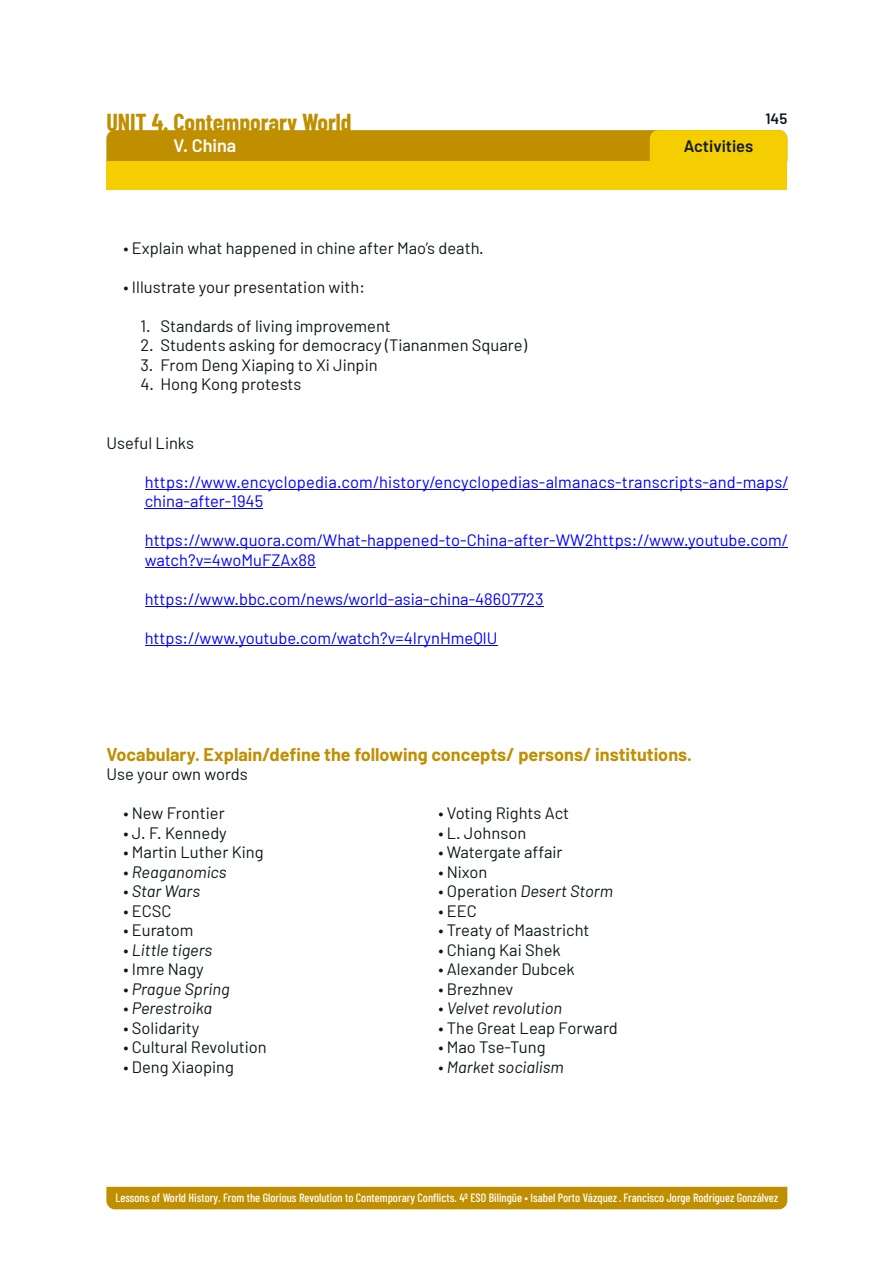
<style>
.page{position:relative;width:894px;height:1263px;background:#fff}
.page>*{position:absolute;margin:0;border:0;box-sizing:border-box;transform-origin:0 0}
.t1{font:700 24px "Barlow Condensed";color:#bf8f00}
.t2{font:700 18px "Barlow";color:#bf8f00}
.t3{font:600 18px "Barlow";color:#fff}
.t4{font:16.5px "Barlow";color:#0d181c}
.t5{font:16.5px/19.5px "Barlow";letter-spacing:.005em;color:#00f}
.t6{font:italic 16.5px "Barlow";color:#0d181c}
.t7{font:600 16.5px "Barlow";color:#0d181c}
.t8{font:600 15px "Barlow";color:#0d181c}
.t9{font:500 12px "Barlow Condensed";color:#fff}
.s1{font-style:normal}
</style>
<div class="page">
<div style="left:106px;top:1187px;width:681px;height:22px;background:#bf8f00"></div>
<svg style="left:106px;top:130px;width:681px;height:31px;background:#c99c01"></svg>
<hr style="left:145px;top:489px;width:642px;height:1px;background:#00f">
<hr style="left:145px;top:508px;width:118px;height:1px;background:#00f">
<hr style="left:145px;top:547px;width:642px;height:1px;background:#00f">
<hr style="left:145px;top:567px;width:170px;height:1px;background:#00f">
<hr style="left:145px;top:606px;width:398px;height:1px;background:#00f">
<hr style="left:145px;top:645px;width:352px;height:1px;background:#00f">
<div style="left:106px;top:161px;width:681px;height:29px;background:#f4ce00"></div>
<h1 class="t1" style="left:106px;top:107px;width:247px">UNIT 4. Contemporary World</h1>
<p class="t8" style="left:765px;top:109px;width:23px">145</p>
<p class="t3" style="left:173px;top:134px;width:64px">V. China</p>
<p class="t7" style="left:683px;top:136px;width:71px">Activities</p>
<p class="t4" style="left:123px;top:237px;width:362px">• Explain what happened in chine after Mao’s death.</p>
<p class="t4" style="left:123px;top:276px;width:243px">• Illustrate your presentation with:</p>
<p class="t4" style="left:140px;top:315px;width:252px">1. Standards of living improvement</p>
<p class="t4" style="left:140px;top:334px;width:388px">2. Students asking for democracy (Tiananmen Square)</p>
<p class="t4" style="left:140px;top:354px;width:238px">3. From Deng Xiaping to Xi Jinpin</p>
<p class="t4" style="left:140px;top:374px;width:163px">4. Hong Kong protests</p>
<p class="t4" style="left:106px;top:432px;width:89px">Useful Links</p>
<p class="t5" style="left:145px;top:471px;width:645px">https://www.encyclopedia.com/history/encyclopedias-almanacs-transcripts-and-maps/ china-after-1945</p>
<p class="t5" style="left:145px;top:530px;width:644px">https://www.quora.com/What-happened-to-China-after-WW2https://www.youtube.com/ watch?v=4woMuFZAx88</p>
<p class="t5" style="left:145px;top:588px;width:400px">https://www.bbc.com/news/world-asia-china-48607723</p>
<p class="t5" style="left:145px;top:627px;width:354px">https://www.youtube.com/watch?v=4IrynHmeQlU</p>
<p class="t2" style="left:106px;top:742px;width:587px">Vocabulary. Explain/define the following concepts/ persons/ institutions.</p>
<p class="t4" style="left:106px;top:763px;width:143px">Use your own words</p>
<p class="t4" style="left:123px;top:802px;width:103px">• New Frontier</p>
<p class="t4" style="left:438px;top:802px;width:132px">• Voting Rights Act</p>
<p class="t4" style="left:123px;top:822px;width:105px">• J. F. Kennedy</p>
<p class="t4" style="left:438px;top:822px;width:89px">• L. Johnson</p>
<p class="t4" style="left:123px;top:841px;width:142px">• Martin Luther King</p>
<p class="t4" style="left:438px;top:841px;width:126px">• Watergate affair</p>
<p class="t6" style="left:123px;top:861px;width:105px"><span class="s1">•</span> Reaganomics</p>
<p class="t4" style="left:438px;top:861px;width:50px">• Nixon</p>
<p class="t6" style="left:123px;top:880px;width:78px"><span class="s1">•</span> Star Wars</p>
<p class="t6" style="left:438px;top:880px;width:176px"><span class="s1">• Operation</span> Desert Storm</p>
<p class="t4" style="left:123px;top:900px;width:50px">• ECSC</p>
<p class="t4" style="left:438px;top:900px;width:40px">• EEC</p>
<p class="t4" style="left:123px;top:919px;width:71px">• Euratom</p>
<p class="t4" style="left:438px;top:919px;width:153px">• Treaty of Maastricht</p>
<p class="t6" style="left:123px;top:939px;width:90px"><span class="s1">•</span> Little tigers</p>
<p class="t4" style="left:438px;top:939px;width:124px">• Chiang Kai Shek</p>
<p class="t4" style="left:123px;top:958px;width:82px">• Imre Nagy</p>
<p class="t4" style="left:438px;top:958px;width:138px">• Alexander Dubcek</p>
<p class="t6" style="left:123px;top:978px;width:108px"><span class="s1">•</span> Prague Spring</p>
<p class="t4" style="left:438px;top:978px;width:77px">• Brezhnev</p>
<p class="t6" style="left:123px;top:997px;width:90px"><span class="s1">•</span> Perestroika</p>
<p class="t6" style="left:438px;top:997px;width:125px"><span class="s1">•</span> Velvet revolution</p>
<p class="t4" style="left:123px;top:1017px;width:77px">• Solidarity</p>
<p class="t4" style="left:438px;top:1017px;width:181px">• The Great Leap Forward</p>
<p class="t4" style="left:123px;top:1036px;width:145px">• Cultural Revolution</p>
<p class="t4" style="left:438px;top:1036px;width:109px">• Mao Tse-Tung</p>
<p class="t4" style="left:123px;top:1056px;width:112px">• Deng Xiaoping</p>
<p class="t6" style="left:438px;top:1056px;width:127px"><span class="s1">•</span> Market socialism</p>
<p class="t9" style="left:115px;top:1190px;width:664px">Lessons of World History. From the Glorious Revolution to Contemporary Conflicts. 4º ESO Bilingüe • Isabel Porto Vázquez · Francisco Jorge Rodríguez Gonzálvez</p>
</div>
